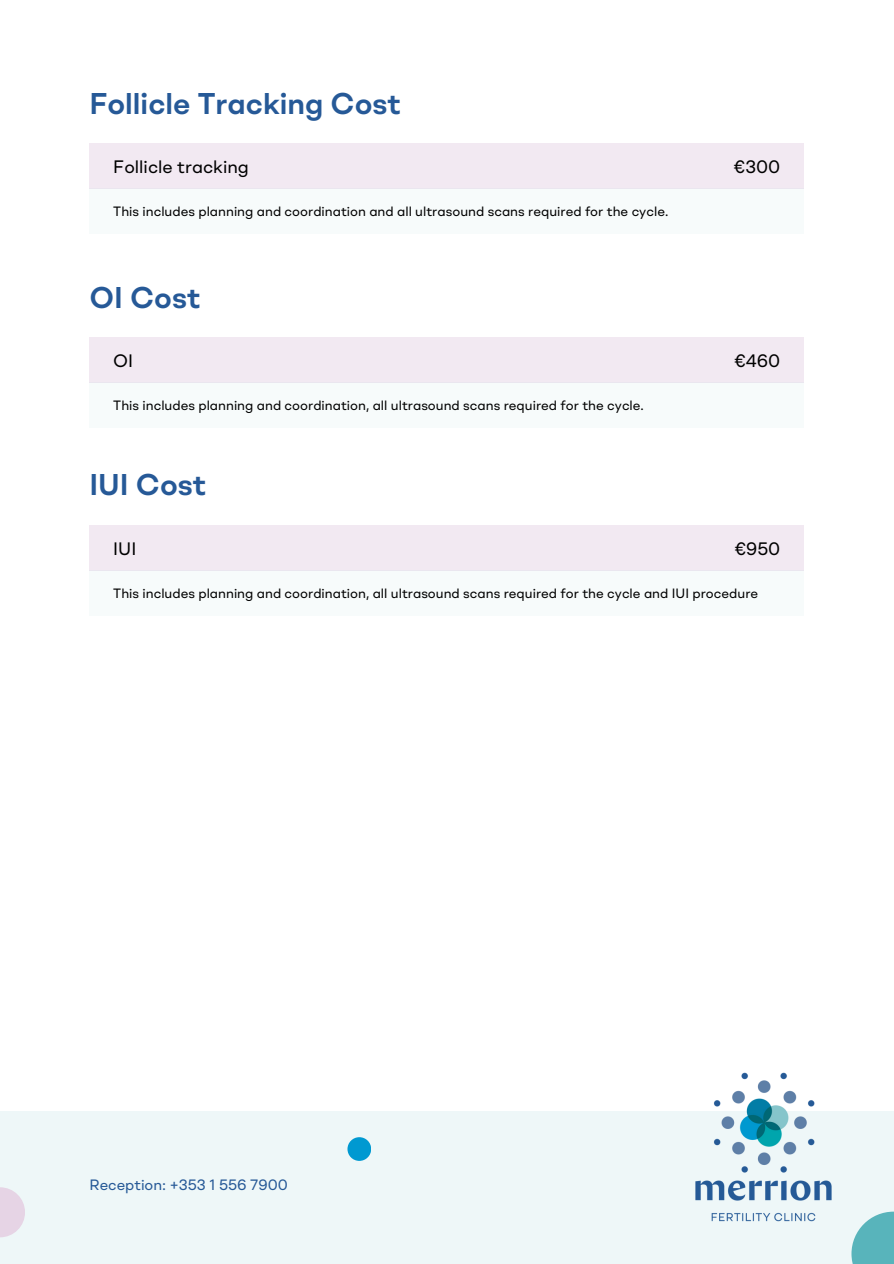
<style>
.page{position:relative;width:894px;height:1264px;background:#fff}
.page>*{position:absolute;margin:0;border:0;box-sizing:border-box;transform-origin:0 0}
.t1{font:600 30px "Shape";color:#265997}
.t2{font:18px "Shape";color:#000}
.t3{font:15px "Shape";color:#265997}
.t4{font:13.5px "Shape";color:#000}
</style>
<div class="page">
<div style="left:0;top:1111px;width:893px;height:152px;background:#eef7f8"></div>
<img style="left:695px;top:1072px;width:137px;height:150px">
<div style="left:347px;top:1137px;width:24px;height:23px;background:#0099d1;border-radius:50%"></div>
<svg style="left:0;top:1187px;width:25px;height:50px"></svg>
<svg style="left:851px;top:1211px;width:42px;height:52px;fill:#58b4bb"></svg>
<div style="left:89px;top:143px;width:715px;height:46px;background:#f2e9f2"></div>
<div style="left:89px;top:189px;width:715px;height:45px;background:#f7fbfb"></div>
<div style="left:89px;top:337px;width:715px;height:46px;background:#f2e9f2"></div>
<div style="left:89px;top:383px;width:715px;height:45px;background:#f7fbfb"></div>
<div style="left:89px;top:525px;width:715px;height:45px;background:#f2e9f2"></div>
<div style="left:89px;top:570px;width:715px;height:45px;background:#f7fbfb"></div>
<h3 class="t1" style="left:89px;top:91px;width:313px">Follicle Tracking Cost</h3>
<h3 class="t2" style="left:113px;top:159px;width:137px">Follicle tracking</h3>
<p class="t4" style="left:113px;top:206px;width:556px">This includes planning and coordination and all ultrasound scans required for the cycle.</p>
<h3 class="t1" style="left:89px;top:285px;width:112px">OI Cost</h3>
<h2 class="t2" style="left:113px;top:353px;width:21px">OI</h2>
<p class="t4" style="left:113px;top:400px;width:532px">This includes planning and coordination, all ultrasound scans required for the cycle.</p>
<h2 class="t1" style="left:89px;top:472px;width:118px">IUI Cost</h2>
<h1 class="t2" style="left:733px;top:159px;width:48px">€300</h1>
<h1 class="t2" style="left:734px;top:353px;width:48px">€460</h1>
<p class="t2" style="left:734px;top:541px;width:47px">€950</p>
<p class="t2" style="left:113px;top:541px;width:25px">IUI</p>
<h3 class="t4" style="left:113px;top:587px;width:646px">This includes planning and coordination, all ultrasound scans required for the cycle and IUI procedure</h3>
<h1 class="t3" style="left:89px;top:1178px;width:200px">Reception: +353 1 556 7900</h1>
</div>
